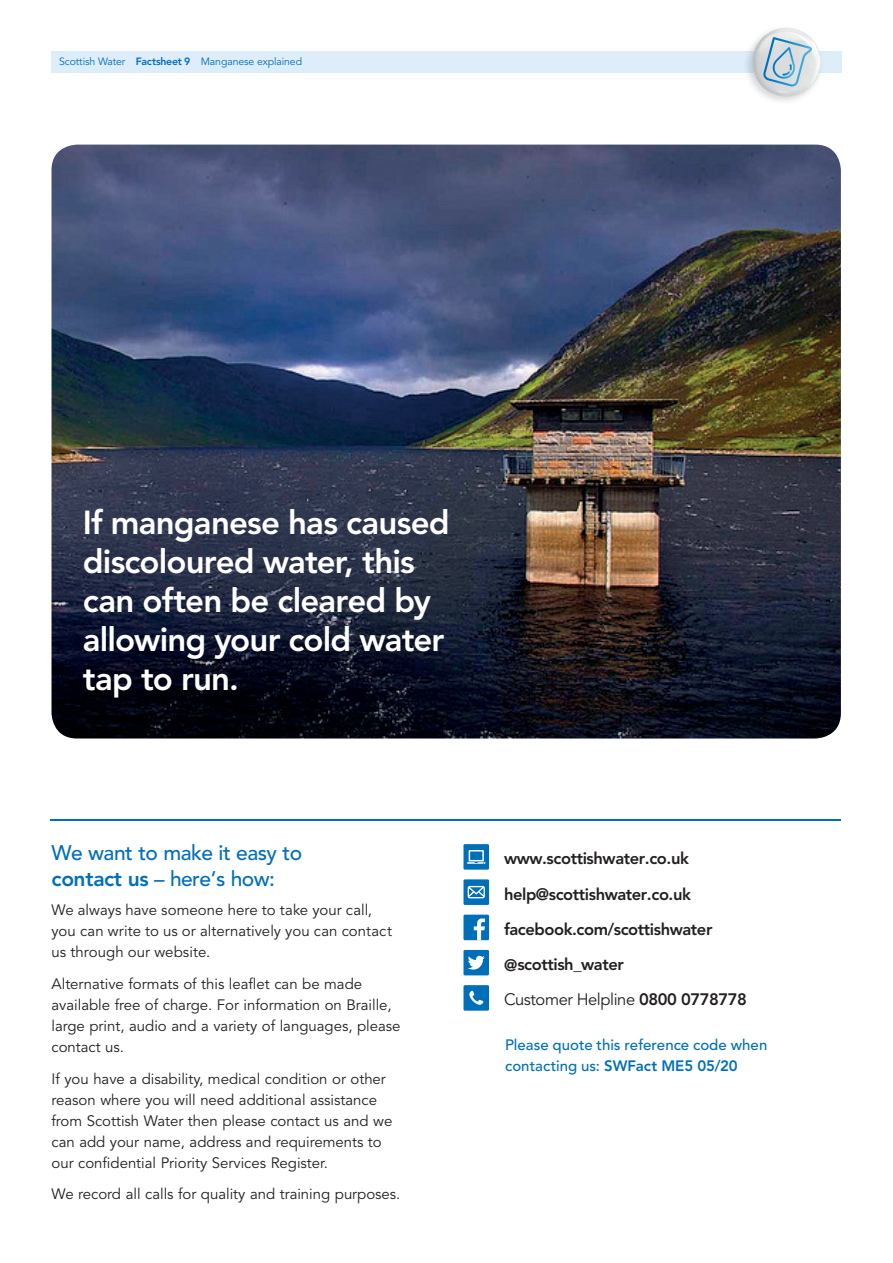
<style>
.page{position:relative;width:893px;height:1263px;background:#fff}
.page>*{position:absolute;margin:0;border:0;box-sizing:border-box;transform-origin:0 0}
.t1{font:800 33px/39px "Avenir";letter-spacing:-.025em;color:#fff}
.t2{font:500 21px/25.5px "Avenir";letter-spacing:-.025em;color:#006fba}
.t3{font:800 16.5px/35.2px "Avenir";letter-spacing:-.025em;color:#231f20}
.t4{font:15px/21px "Avenir";color:#231f20}
.t5{font:500 15px/21px "Avenir";color:#006fba}
.t6{font:10.5px "Avenir";letter-spacing:-.01em;color:#006fba}
.s1{font-weight:800}
.s2{font-weight:400}
</style>
<div class="page">
<div style="left:463px;top:844px;width:26px;height:26px;background:#006fba"></div>
<svg style="left:467px;top:850px;width:18px;height:14px"></svg>
<div style="left:463px;top:879px;width:26px;height:26px;background:#006fba"></div>
<svg style="left:468px;top:886px;width:17px;height:12px"></svg>
<div style="left:463px;top:915px;width:26px;height:25px;background:#006fba"></div>
<svg style="left:474px;top:918px;width:11px;height:22px"></svg>
<div style="left:463px;top:950px;width:26px;height:25px;background:#006fba"></div>
<svg style="left:468px;top:955px;width:17px;height:14px"></svg>
<div style="left:463px;top:985px;width:26px;height:26px;background:#006fba"></div>
<svg style="left:469px;top:991px;width:14px;height:14px"></svg>
<hr style="left:50px;top:819px;width:791px;height:1px;background:#006fba">
<img style="left:52px;top:145px;width:789px;height:593px">
<div style="left:51px;top:51px;width:791px;height:21px;background:#ddedf9"></div>
<img style="left:752px;top:28px;width:67px;height:69px">
<img style="left:755px;top:31px;width:62px;height:30px">
<img style="left:776px;top:93px;width:21px;height:2px">
<img style="left:817px;top:49px;width:4px;height:26px">
<svg style="left:763px;top:37px;width:49px;height:56px;background:#bad0db"></svg>
<p class="t6" style="left:59px;top:56px;width:245px">Scottish Water <span class="s1">Factsheet 9</span> Manganese explained</p>
<h1 class="t1" style="left:83px;top:503px;width:368px">If manganese has caused discoloured water, this can often be cleared by allowing your cold water tap to run.</h1>
<h2 class="t2" style="left:52px;top:841px;width:252px">We want to make it easy to <span class="s1">contact us</span> – here’s how:</h2>
<p class="t4" style="left:52px;top:900px;width:342px">We always have someone here to take your call, you can write to us or alternatively you can contact us through our website.</p>
<p class="t4" style="left:52px;top:974px;width:351px">Alternative formats of this leaflet can be made available free of charge. For information on Braille, large print, audio and a variety of languages, please contact us.</p>
<p class="t4" style="left:52px;top:1068px;width:342px">If you have a disability, medical condition or other reason where you will need additional assistance from Scottish Water then please contact us and we can add your name, address and requirements to our confidential Priority Services Register.</p>
<p class="t4" style="left:52px;top:1184px;width:350px">We record all calls for quality and training purposes.</p>
<p class="t3" style="left:504px;top:841px;width:245px">www.scottishwater.co.uk help@scottishwater.co.uk facebook.com/scottishwater @scottish_water<br><span class="s2">Customer Helpline</span> 0800 0778778</p>
<p class="t5" style="left:505px;top:1035px;width:264px">Please quote this reference code when contacting us: <span class="s1">SWFact ME5 05/20</span></p>
</div>
